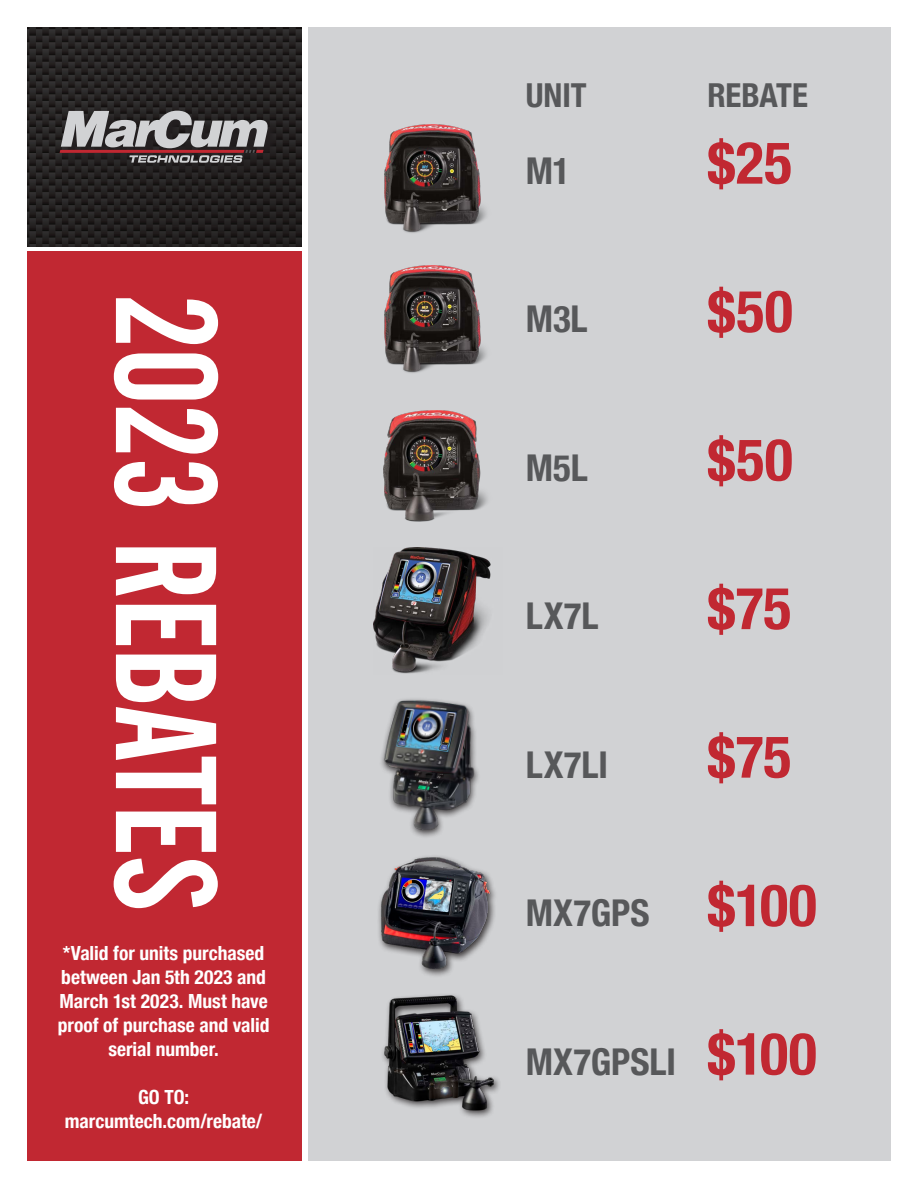
<style>
.page{position:relative;width:918px;height:1188px;background:#fff}
.page>*{position:absolute;margin:0;border:0;box-sizing:border-box;transform-origin:0 0}
.t1{font:141.9px "Alternate Gothic No 2 BT";letter-spacing:-.015em;color:#fff}
.t2{font:700 condensed 58.5px "Helvetica Neue";letter-spacing:.005em;color:#c12832}
.t3{font:700 condensed 36.9px "Helvetica Neue";letter-spacing:-.005em;color:#57585a}
.t4{font:700 condensed 33px "Helvetica Neue";letter-spacing:-.005em;color:#57585a}
.t5{font:700 condensed 19.5px/24px "Helvetica Neue";color:#fff;text-align:center}
.s1{font-size:58.5px;color:#c12832}
</style>
<div class="page">
<img style="left:27px;top:28px;width:275px;height:219px">
<div style="left:59px;top:109px;width:222px;height:67px;background:#231f20"></div>
<svg style="left:60px;top:111px;width:209px;height:52px"></svg>
<div style="left:308px;top:28px;width:583px;height:1133px;background:#d1d2d4"></div>
<div style="left:27px;top:252px;width:275px;height:909px;background:#c12832"></div>
<img style="left:384px;top:124px;width:103px;height:109px">
<img style="left:384px;top:265px;width:103px;height:108px">
<img style="left:384px;top:411px;width:104px;height:111px">
<img style="left:373px;top:547px;width:118px;height:127px">
<img style="left:381px;top:699px;width:98px;height:138px">
<img style="left:383px;top:995px;width:117px;height:122px">
<div style="left:376px;top:854px;width:122px;height:124px;background:#231f20;opacity:.86"></div>
<img style="left:376px;top:854px;width:122px;height:119px">
<p class="t1" style="left:244px;top:294px;width:618px;rotate:90deg">2023 REBATES</p>
<p class="t5" style="left:58px;top:939px;width:213px">*Valid for units purchased between Jan 5th 2023 and<br>March 1st 2023. Must have proof of purchase and valid serial number.</p>
<p class="t5" style="left:138px;top:1083px;width:53px">GO TO:</p>
<p class="t5" style="left:65px;top:1107px;width:199px">marcumtech.com/rebate/</p>
<p class="t4" style="left:526px;top:68px;width:62px">UNIT</p>
<p class="t4" style="left:707px;top:68px;width:102px">REBATE</p>
<p class="t3" style="left:526px;top:140px;width:46px">M1</p>
<p class="t3" style="left:526px;top:288px;width:63px">M3L</p>
<p class="t3" style="left:526px;top:437px;width:64px">M5L</p>
<p class="t3" style="left:526px;top:585px;width:74px">LX7L</p>
<p class="t3" style="left:526px;top:734px;width:84px">LX7LI</p>
<p class="t2" style="left:707px;top:114px;width:86px">$25</p>
<p class="t2" style="left:707px;top:263px;width:87px">$50</p>
<p class="t2" style="left:707px;top:411px;width:87px">$50</p>
<p class="t2" style="left:707px;top:560px;width:86px">$75</p>
<p class="t2" style="left:707px;top:708px;width:86px">$75</p>
<p class="t3" style="left:526px;top:882px;width:292px">MX7GPS <span class="s1">$100</span></p>
<p class="t3" style="left:526px;top:1031px;width:292px">MX7GPSLI <span class="s1">$100</span></p>
</div>
